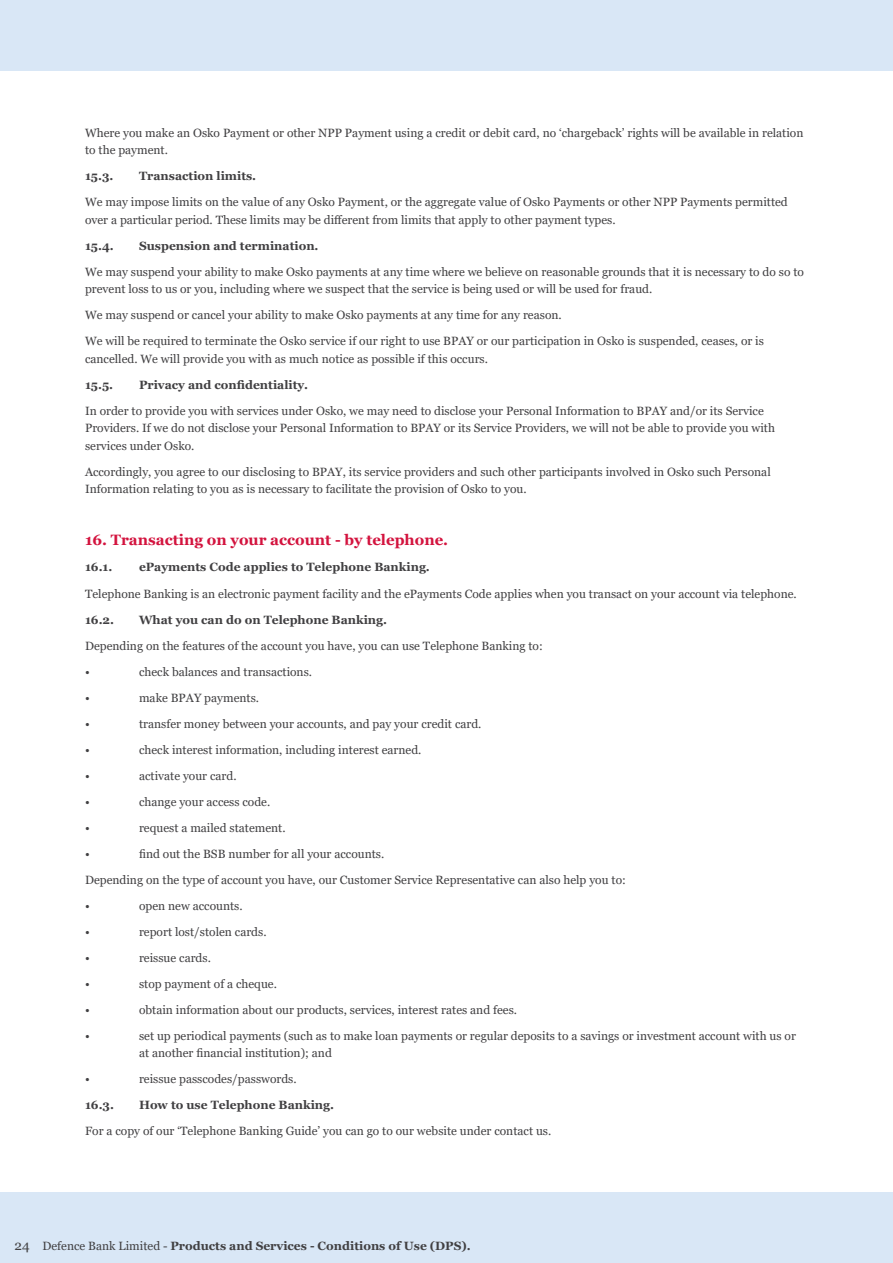
<style>
.page{position:relative;width:893px;height:1263px;background:#fff}
.page>*{position:absolute;margin:0;border:0;box-sizing:border-box;transform-origin:0 0}
.t1{font:700 15px "Georgia";color:#d3133e}
.t2{font:12px/17.5px "Georgia";color:#414042}
.t3{font:700 12px "Georgia";color:#414042}
.s1{font-weight:400;font-size:13.5px}
.s2{font-weight:400}
</style>
<div class="page">
<div style="left:0;top:1192px;width:893px;height:71px;background:#d9e7f6"></div>
<div style="left:0;top:0;width:893px;height:71px;background:#d9e7f6"></div>
<p class="t2" style="left:85px;top:124px;width:720px">Where you make an Osko Payment or other NPP Payment using a credit or debit card, no ‘chargeback’ rights will be available in relation to the payment.</p>
<p class="t3" style="left:85px;top:168px;width:30px">15.3.</p>
<p class="t3" style="left:139px;top:168px;width:119px">Transaction limits.</p>
<p class="t2" style="left:85px;top:194px;width:704px">We may impose limits on the value of any Osko Payment, or the aggregate value of Osko Payments or other NPP Payments permitted over a particular period. These limits may be different from limits that apply to other payment types.</p>
<p class="t3" style="left:85px;top:238px;width:30px">15.4.</p>
<p class="t3" style="left:139px;top:238px;width:181px">Suspension and termination.</p>
<p class="t2" style="left:85px;top:263px;width:720px">We may suspend your ability to make Osko payments at any time where we believe on reasonable grounds that it is necessary to do so to prevent loss to us or you, including where we suspect that the service is being used or will be used for fraud.</p>
<p class="t2" style="left:85px;top:302px;width:680px;line-height:26px">We may suspend or cancel your ability to make Osko payments at any time for any reason.<br>We will be required to terminate the Osko service if our right to use BPAY or our participation in Osko is suspended, ceases, or is</p>
<p class="t2" style="left:85px;top:350px;width:404px">cancelled. We will provide you with as much notice as possible if this occurs.</p>
<p class="t3" style="left:85px;top:377px;width:30px">15.5.</p>
<p class="t3" style="left:139px;top:377px;width:171px">Privacy and confidentiality.</p>
<p class="t2" style="left:85px;top:402px;width:691px">In order to provide you with services under Osko, we may need to disclose your Personal Information to BPAY and/or its Service<br>Providers. If we do not disclose your Personal Information to BPAY or its Service Providers, we will not be able to provide you with services under Osko.</p>
<p class="t2" style="left:85px;top:463px;width:687px">Accordingly, you agree to our disclosing to BPAY, its service providers and such other participants involved in Osko such Personal<br>Information relating to you as is necessary to facilitate the provision of Osko to you.</p>
<p class="t1" style="left:85px;top:531px;width:365px">16. Transacting on your account - by telephone.</p>
<p class="t3" style="left:85px;top:560px;width:29px">16.1.</p>
<p class="t3" style="left:139px;top:560px;width:292px">ePayments Code applies to Telephone Banking.</p>
<p class="t2" style="left:85px;top:585px;width:713px">Telephone Banking is an electronic payment facility and the ePayments Code applies when you transact on your account via telephone.</p>
<p class="t3" style="left:85px;top:612px;width:31px">16.2.</p>
<p class="t3" style="left:139px;top:612px;width:250px">What you can do on Telephone Banking.</p>
<p class="t2" style="left:85px;top:633px;width:459px;line-height:26px">Depending on the features of the account you have, you can use Telephone Banking to: •</p>
<p class="t2" style="left:139px;top:663px;width:175px">check balances and transactions.</p>
<p class="t2" style="left:85px;top:689px;width:6px">•</p>
<p class="t2" style="left:139px;top:689px;width:122px">make BPAY payments.</p>
<p class="t2" style="left:85px;top:715px;width:6px">•</p>
<p class="t2" style="left:139px;top:715px;width:344px">transfer money between your accounts, and pay your credit card.</p>
<p class="t2" style="left:85px;top:741px;width:6px">•</p>
<p class="t2" style="left:139px;top:741px;width:284px">check interest information, including interest earned.</p>
<p class="t2" style="left:85px;top:767px;width:6px">•</p>
<p class="t2" style="left:139px;top:767px;width:99px">activate your card.</p>
<p class="t2" style="left:85px;top:793px;width:6px">•</p>
<p class="t2" style="left:139px;top:793px;width:133px">change your access code.</p>
<p class="t2" style="left:85px;top:819px;width:6px">•</p>
<p class="t2" style="left:139px;top:819px;width:148px">request a mailed statement.</p>
<p class="t2" style="left:85px;top:845px;width:6px">•</p>
<p class="t2" style="left:85px;top:841px;width:542px;line-height:26px;text-indent:54px">find out the BSB number for all your accounts.<br>Depending on the type of account you have, our Customer Service Representative can also help you to: •</p>
<p class="t2" style="left:139px;top:897px;width:105px">open new accounts.</p>
<p class="t2" style="left:85px;top:923px;width:6px">•</p>
<p class="t2" style="left:139px;top:923px;width:129px">report lost/stolen cards.</p>
<p class="t2" style="left:85px;top:949px;width:6px">•</p>
<p class="t2" style="left:139px;top:949px;width:73px">reissue cards.</p>
<p class="t2" style="left:85px;top:975px;width:6px">•</p>
<p class="t2" style="left:139px;top:975px;width:139px">stop payment of a cheque.</p>
<p class="t2" style="left:85px;top:1001px;width:6px">•</p>
<p class="t2" style="left:139px;top:1001px;width:380px">obtain information about our products, services, interest rates and fees.</p>
<p class="t2" style="left:85px;top:1027px;width:6px">•</p>
<p class="t2" style="left:139px;top:1027px;width:658px">set up periodical payments (such as to make loan payments or regular deposits to a savings or investment account with us or at another financial institution); and</p>
<p class="t2" style="left:85px;top:1071px;width:6px">•</p>
<p class="t2" style="left:139px;top:1071px;width:159px">reissue passcodes/passwords.</p>
<p class="t3" style="left:85px;top:1097px;width:31px">16.3.</p>
<p class="t3" style="left:139px;top:1097px;width:197px">How to use Telephone Banking.</p>
<p class="t2" style="left:85px;top:1123px;width:468px">For a copy of our ‘Telephone Banking Guide’ you can go to our website under contact us.</p>
<p class="t3" style="left:15px;top:1238px;width:458px"><span class="s1">24</span> <span class="s2">Defence Bank Limited -</span> Products and Services - Conditions of Use (DPS).</p>
</div>
